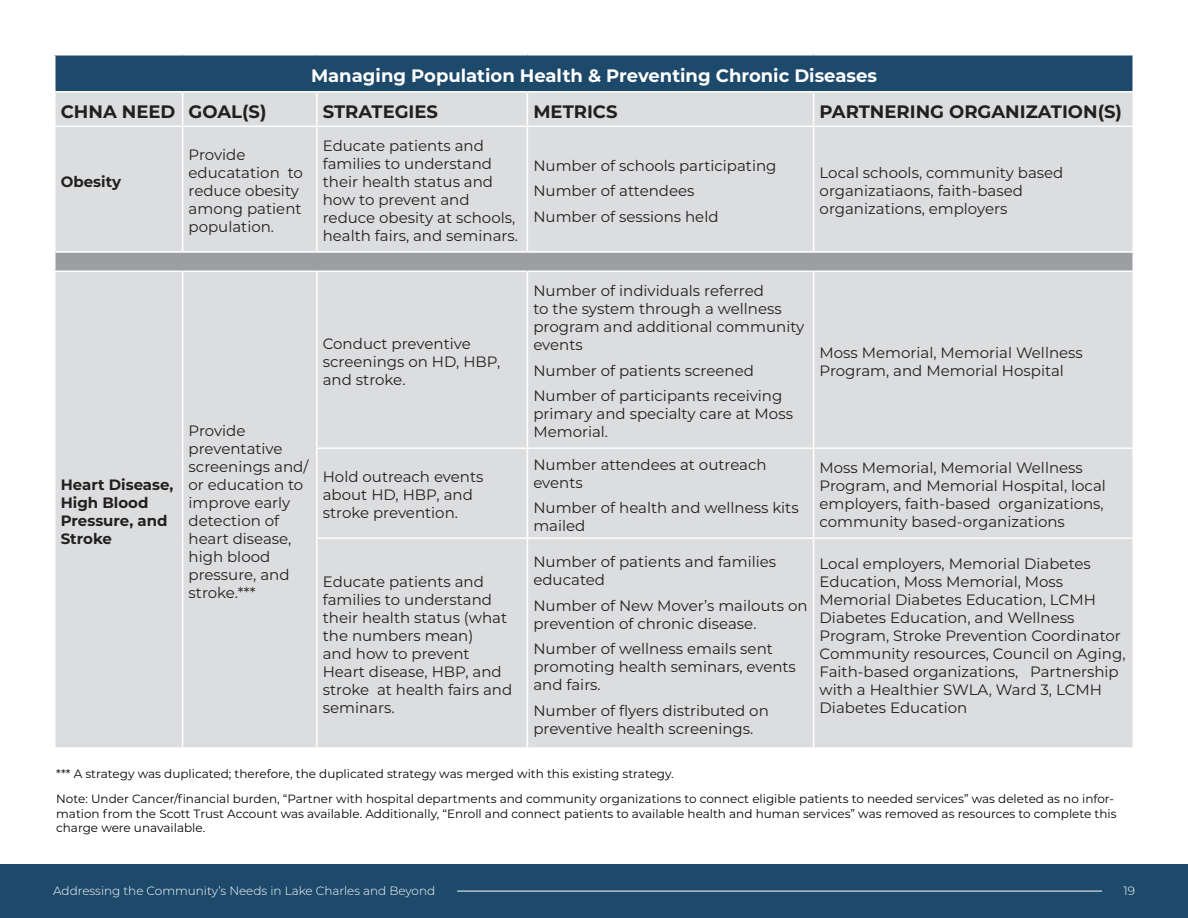
<style>
.page{position:relative;width:1188px;height:918px;background:#fff}
.page>*{position:absolute;margin:0;border:0;box-sizing:border-box;transform-origin:0 0}
.t1{font:700 18px "Montserrat";color:#231f20}
.t2{font:700 18px "Montserrat";color:#fff}
.t3{font:15px/18px "Montserrat";color:#231f20}
.t4{font:700 15px/18px "Montserrat";color:#231f20}
.t5{font:12px/14.4px "Montserrat";color:#040503}
.t6{font:300 12px "Montserrat";color:#fff}
</style>
<div class="page">
<div style="left:0;top:864px;width:1188px;height:54px;background:#1d496b"></div>
<hr style="left:457px;top:891px;width:645px;height:1px;background:#fff">
<div style="left:55px;top:55px;width:1078px;height:37px;background:#1d496b"></div>
<div style="left:56px;top:93px;width:1076px;height:654px;background:#dcdddf"></div>
<div style="left:55px;top:252px;width:1078px;height:19px;background:#9c9ea1"></div>
<hr style="left:54px;top:54px;width:129px;height:2px;background:#fff">
<hr style="left:54px;top:56px;width:2px;height:35px;background:#fff">
<hr style="left:183px;top:54px;width:134px;height:2px;background:#fff">
<hr style="left:317px;top:54px;width:210px;height:2px;background:#fff">
<hr style="left:527px;top:54px;width:287px;height:2px;background:#fff">
<hr style="left:814px;top:54px;width:320px;height:2px;background:#fff">
<hr style="left:54px;top:91px;width:129px;height:2px;background:#fff">
<hr style="left:1132px;top:56px;width:2px;height:35px;background:#fff">
<hr style="left:183px;top:91px;width:134px;height:2px;background:#fff">
<hr style="left:182px;top:93px;width:1px;height:33px;background:#fff">
<hr style="left:317px;top:91px;width:210px;height:2px;background:#fff">
<hr style="left:527px;top:91px;width:287px;height:2px;background:#fff">
<hr style="left:814px;top:91px;width:320px;height:2px;background:#fff">
<hr style="left:183px;top:126px;width:134px;height:1px;background:#fff">
<hr style="left:182px;top:127px;width:1px;height:124px;background:#fff">
<hr style="left:317px;top:126px;width:210px;height:1px;background:#fff">
<hr style="left:527px;top:126px;width:287px;height:1px;background:#fff">
<hr style="left:814px;top:126px;width:320px;height:1px;background:#fff">
<hr style="left:182px;top:272px;width:1px;height:176px;background:#fff">
<hr style="left:182px;top:448px;width:1px;height:90px;background:#fff">
<hr style="left:182px;top:538px;width:1px;height:209px;background:#fff">
<hr style="left:316px;top:93px;width:2px;height:33px;background:#fff">
<hr style="left:527px;top:93px;width:1px;height:33px;background:#fff">
<hr style="left:813px;top:93px;width:1px;height:33px;background:#fff">
<hr style="left:316px;top:127px;width:2px;height:124px;background:#fff">
<hr style="left:527px;top:127px;width:1px;height:124px;background:#fff">
<hr style="left:813px;top:127px;width:1px;height:124px;background:#fff">
<hr style="left:316px;top:272px;width:2px;height:175px;background:#fff">
<hr style="left:527px;top:272px;width:1px;height:175px;background:#fff">
<hr style="left:813px;top:272px;width:1px;height:175px;background:#fff">
<hr style="left:316px;top:449px;width:2px;height:88px;background:#fff">
<hr style="left:527px;top:449px;width:1px;height:88px;background:#fff">
<hr style="left:813px;top:449px;width:1px;height:88px;background:#fff">
<hr style="left:316px;top:539px;width:2px;height:208px;background:#fff">
<hr style="left:527px;top:539px;width:1px;height:208px;background:#fff">
<hr style="left:813px;top:539px;width:1px;height:208px;background:#fff">
<hr style="left:56px;top:126px;width:127px;height:1px;background:#fff">
<hr style="left:316px;top:447px;width:211px;height:2px;background:#fff">
<hr style="left:316px;top:537px;width:211px;height:2px;background:#fff">
<hr style="left:527px;top:447px;width:287px;height:2px;background:#fff">
<hr style="left:527px;top:537px;width:287px;height:2px;background:#fff">
<hr style="left:814px;top:447px;width:320px;height:2px;background:#fff">
<hr style="left:814px;top:537px;width:320px;height:2px;background:#fff">
<svg style="left:54px;top:253px;width:2px;height:18px"></svg>
<hr style="left:54px;top:251px;width:129px;height:2px;background:#fff">
<hr style="left:183px;top:251px;width:134px;height:2px;background:#fff">
<hr style="left:317px;top:251px;width:210px;height:2px;background:#fff">
<hr style="left:527px;top:251px;width:287px;height:2px;background:#fff">
<hr style="left:814px;top:251px;width:320px;height:2px;background:#fff">
<svg style="left:1132px;top:253px;width:1px;height:18px"></svg>
<hr style="left:54px;top:271px;width:129px;height:1px;background:#fff">
<hr style="left:183px;top:271px;width:134px;height:1px;background:#fff">
<hr style="left:317px;top:271px;width:210px;height:1px;background:#fff">
<hr style="left:527px;top:271px;width:287px;height:1px;background:#fff">
<hr style="left:814px;top:271px;width:320px;height:1px;background:#fff">
<p class="t2" style="left:311px;top:63px;width:567px">Managing Population Health &amp; Preventing Chronic Diseases</p>
<p class="t1" style="left:61px;top:98px;width:116px">CHNA NEED</p>
<p class="t1" style="left:189px;top:98px;width:79px">GOAL(S)</p>
<p class="t1" style="left:323px;top:98px;width:117px">STRATEGIES</p>
<p class="t1" style="left:533px;top:98px;width:86px">METRICS</p>
<p class="t1" style="left:820px;top:98px;width:304px">PARTNERING ORGANIZATION(S)</p>
<p class="t4" style="left:61px;top:172px;width:62px">Obesity</p>
<p class="t3" style="left:189px;top:146px;width:116px">Provide educatation to reduce obesity among patient population.</p>
<p class="t3" style="left:323px;top:137px;width:197px">Educate patients and families to understand their health status and how to prevent and reduce obesity at schools, health fairs, and seminars.</p>
<p class="t3" style="left:533px;top:156px;width:245px">Number of schools participating</p>
<p class="t3" style="left:533px;top:182px;width:163px">Number of attendees</p>
<p class="t3" style="left:533px;top:207px;width:187px">Number of sessions held</p>
<p class="t3" style="left:820px;top:164px;width:245px">Local schools, community based organizatiaons, faith-based organizations, employers</p>
<p class="t4" style="left:61px;top:475px;width:114px">Heart Disease,<br>High Blood<br>Pressure, and<br>Stroke</p>
<p class="t3" style="left:323px;top:334px;width:179px">Conduct preventive screenings on HD, HBP, and stroke.</p>
<p class="t3" style="left:189px;top:421px;width:121px">Provide preventative screenings and/ or education to improve early detection of heart disease, high blood pressure, and stroke.***</p>
<p class="t3" style="left:323px;top:468px;width:162px">Hold outreach events about HD, HBP, and stroke prevention.</p>
<p class="t3" style="left:323px;top:573px;width:191px">Educate patients and families to understand their health status (what the numbers mean)<br>and how to prevent<br>Heart disease, HBP, and stroke at health fairs and seminars.</p>
<p class="t3" style="left:533px;top:282px;width:273px">Number of individuals referred<br>to the system through a wellness program and additional community events</p>
<p class="t3" style="left:533px;top:361px;width:222px">Number of patients screened</p>
<p class="t3" style="left:533px;top:387px;width:261px">Number of participants receiving primary and specialty care at Moss<br>Memorial.</p>
<p class="t3" style="left:533px;top:455px;width:235px">Number attendees at outreach events</p>
<p class="t3" style="left:533px;top:498px;width:267px">Number of health and wellness kits mailed</p>
<p class="t3" style="left:533px;top:552px;width:244px">Number of patients and families educated</p>
<p class="t3" style="left:533px;top:596px;width:276px">Number of New Mover’s mailouts on prevention of chronic disease.</p>
<p class="t3" style="left:533px;top:639px;width:264px">Number of wellness emails sent promoting health seminars, events and fairs.</p>
<p class="t3" style="left:533px;top:701px;width:237px">Number of flyers distributed on preventive health screenings.</p>
<p class="t3" style="left:820px;top:343px;width:265px">Moss Memorial, Memorial Wellness<br>Program, and Memorial Hospital</p>
<p class="t3" style="left:820px;top:459px;width:288px">Moss Memorial, Memorial Wellness Program, and Memorial Hospital, local employers, faith-based organizations, community based-organizations</p>
<p class="t3" style="left:820px;top:555px;width:303px">Local employers, Memorial Diabetes Education, Moss Memorial, Moss Memorial Diabetes Education, LCMH Diabetes Education, and Wellness Program, Stroke Prevention Coordinator</p>
<p class="t3" style="left:820px;top:645px;width:308px">Community resources, Council on Aging, Faith-based organizations, Partnership with a Healthier SWLA, Ward 3, LCMH Diabetes Education</p>
<p class="t5" style="left:56px;top:767px;width:619px">*** A strategy was duplicated; therefore, the duplicated strategy was merged with this existing strategy.</p>
<p class="t5" style="left:56px;top:791px;width:1062px">Note: Under Cancer/financial burden, “Partner with hospital departments and community organizations to connect eligible patients to needed services” was deleted as no infor&shy;mation from the Scott Trust Account was available. Additionally, “Enroll and connect patients to available health and human services” was removed as resources to complete this charge were unavailable.</p>
<p class="t6" style="left:53px;top:883px;width:384px">Addressing the Community’s Needs in Lake Charles and Beyond</p>
<p class="t6" style="left:1123px;top:883px;width:13px">19</p>
</div>
